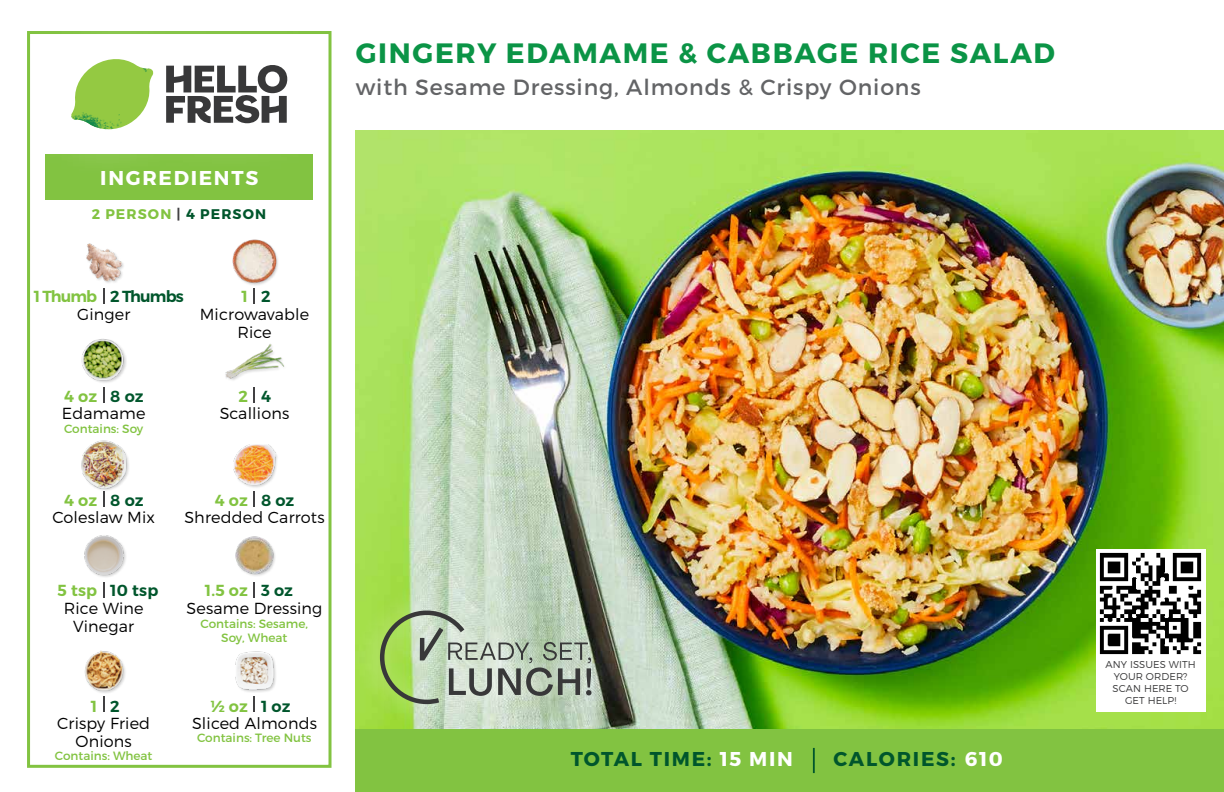
<style>
.page{position:relative;width:1224px;height:792px;background:#fff}
.page>*{position:absolute;margin:0;border:0;box-sizing:border-box;transform-origin:0 0}
.t1{font:700 28px "Montserrat";letter-spacing:.06em;color:#0b9446}
.t2{font:22px "Montserrat";letter-spacing:.04em;color:#636466}
.t3{font:700 20px "Montserrat";letter-spacing:.085em;color:#00562c}
.t4{font:700 20px "Montserrat";letter-spacing:.085em;color:#fff}
.t5{font:300 16px/18px "Montserrat";letter-spacing:.01em;color:#000;text-align:center}
.t6{font:600 16px "Montserrat";letter-spacing:.005em;color:#82c341}
.t7{font:600 16px "Montserrat";letter-spacing:.005em;color:#00562c}
.t8{font:700 14px "Montserrat";letter-spacing:.08em;color:#82c341}
.t9{font:12px/14px "Montserrat";color:#82c341;text-align:center}
.t10{font:300 10px/12px "Montserrat";letter-spacing:.01em;color:#383839;text-align:center}
.s1{color:#414042}
.s2{color:#00562c}
.s3{color:#fff}
</style>
<div class="page">
<img style="left:356px;top:130px;width:868px;height:599px">
<div style="left:356px;top:729px;width:868px;height:63px;background:#82c341"></div>
<div style="left:45px;top:154px;width:268px;height:46px;background:#82c341"></div>
<div style="left:27px;top:31px;width:305px;height:737px;border:3px solid #82c341"></div>
<hr style="left:813px;top:748px;width:2px;height:25px;background:#00562c">
<img style="left:86px;top:243px;width:38px;height:40px">
<img style="left:232px;top:239px;width:46px;height:46px">
<img style="left:81px;top:339px;width:45px;height:44px">
<img style="left:225px;top:344px;width:60px;height:36px">
<div style="left:81px;top:441px;width:49px;height:51px;background:#000;opacity:.2"></div>
<img style="left:81px;top:441px;width:49px;height:47px">
<img style="left:233px;top:444px;width:44px;height:44px">
<img style="left:84px;top:535px;width:42px;height:42px">
<img style="left:235px;top:536px;width:40px;height:40px">
<img style="left:84px;top:650px;width:41px;height:43px">
<img style="left:235px;top:651px;width:41px;height:41px">
<div style="left:22px;top:8px;width:318px;height:173px;background:#fff;opacity:.75"></div>
<svg style="left:166px;top:63px;width:121px;height:60px"></svg>
<svg style="left:71px;top:59px;width:82px;height:70px"></svg>
<img style="left:116px;top:59px;width:37px;height:31px">
<img style="left:71px;top:86px;width:75px;height:13px">
<img style="left:71px;top:90px;width:72px;height:39px">
<img style="left:114px;top:99px;width:32px;height:30px">
<div style="left:1096px;top:655px;width:110px;height:57px;background:#fff"></div>
<div style="left:1096px;top:549px;width:110px;height:110px;background:#fff"></div>
<img style="left:1099px;top:552px;width:103px;height:103px">
<div style="left:356px;top:586px;width:260px;height:142px;background:#fff;opacity:.9"></div>
<svg style="left:378px;top:608px;width:214px;height:98px;background:#abbe9d"></svg>
<svg style="left:254px;top:288px;width:1px;height:16px"></svg>
<svg style="left:103px;top:288px;width:1px;height:16px"></svg>
<svg style="left:254px;top:388px;width:1px;height:15px"></svg>
<svg style="left:103px;top:388px;width:1px;height:15px"></svg>
<svg style="left:254px;top:491px;width:1px;height:16px"></svg>
<svg style="left:103px;top:491px;width:1px;height:16px"></svg>
<svg style="left:254px;top:582px;width:1px;height:15px"></svg>
<svg style="left:103px;top:582px;width:1px;height:15px"></svg>
<svg style="left:254px;top:697px;width:1px;height:15px"></svg>
<svg style="left:103px;top:697px;width:1px;height:15px"></svg>
<p class="t4" style="left:100px;top:165px;width:159px">INGREDIENTS</p>
<p class="t8" style="left:92px;top:205px;width:176px">2 PERSON <span class="s1">|</span> <span class="s2">4 PERSON</span></p>
<p class="t6" style="left:34px;top:287px;width:65px">1 Thumb</p>
<p class="t6" style="left:241px;top:287px;width:8px">1</p>
<p class="t7" style="left:110px;top:287px;width:75px">2 Thumbs</p>
<p class="t7" style="left:261px;top:287px;width:11px">2</p>
<p class="t5" style="left:77px;top:305px;width:55px">Ginger</p>
<p class="t5" style="left:200px;top:305px;width:111px">Microwavable<br>Rice</p>
<p class="t6" style="left:64px;top:386px;width:35px">4 oz</p>
<p class="t6" style="left:238px;top:386px;width:11px">2</p>
<p class="t7" style="left:110px;top:386px;width:35px">8 oz</p>
<p class="t7" style="left:261px;top:386px;width:11px">4</p>
<p class="t5" style="left:62px;top:404px;width:85px">Edamame</p>
<p class="t5" style="left:220px;top:404px;width:71px">Scallions</p>
<p class="t9" style="left:64px;top:422px;width:81px">Contains: Soy</p>
<p class="t7" style="left:110px;top:490px;width:35px">8 oz</p>
<p class="t7" style="left:261px;top:490px;width:35px">8 oz</p>
<p class="t6" style="left:64px;top:490px;width:35px">4 oz</p>
<p class="t6" style="left:215px;top:490px;width:35px">4 oz</p>
<p class="t5" style="left:52px;top:508px;width:104px">Coleslaw Mix</p>
<p class="t5" style="left:184px;top:508px;width:142px">Shredded Carrots</p>
<p class="t7" style="left:110px;top:581px;width:50px">10 tsp</p>
<p class="t7" style="left:261px;top:581px;width:33px">3 oz</p>
<p class="t6" style="left:58px;top:580px;width:41px">5 tsp</p>
<p class="t6" style="left:205px;top:580px;width:45px">1.5 oz</p>
<p class="t5" style="left:64px;top:599px;width:81px">Rice Wine<br>Vinegar</p>
<p class="t5" style="left:187px;top:599px;width:137px">Sesame Dressing</p>
<p class="t9" style="left:201px;top:617px;width:109px">Contains: Sesame,<br>Soy, Wheat</p>
<p class="t7" style="left:110px;top:696px;width:11px">2</p>
<p class="t7" style="left:261px;top:696px;width:31px">1 oz</p>
<p class="t6" style="left:91px;top:696px;width:8px">1</p>
<p class="t6" style="left:211px;top:696px;width:39px">½ oz</p>
<p class="t5" style="left:57px;top:714px;width:94px">Crispy Fried<br>Onions</p>
<p class="t5" style="left:192px;top:714px;width:126px">Sliced Almonds</p>
<p class="t9" style="left:197px;top:730px;width:116px">Contains: Tree Nuts</p>
<p class="t9" style="left:55px;top:749px;width:99px">Contains: Wheat</p>
<h1 class="t1" style="left:356px;top:36px;width:701px">GINGERY EDAMAME &amp; CABBAGE RICE SALAD</h1>
<h2 class="t2" style="left:356px;top:74px;width:567px">with Sesame Dressing, Almonds &amp; Crispy Onions</h2>
<p class="t3" style="left:571px;top:747px;width:224px">TOTAL TIME: <span class="s3">15 MIN</span></p>
<p class="t3" style="left:834px;top:747px;width:123px">CALORIES:</p>
<p class="t4" style="left:965px;top:747px;width:39px">610</p>
<p class="t10" style="left:1106px;top:658px;width:92px">ANY ISSUES WITH<br>YOUR ORDER?<br>SCAN HERE TO<br>GET HELP!</p>
</div>
